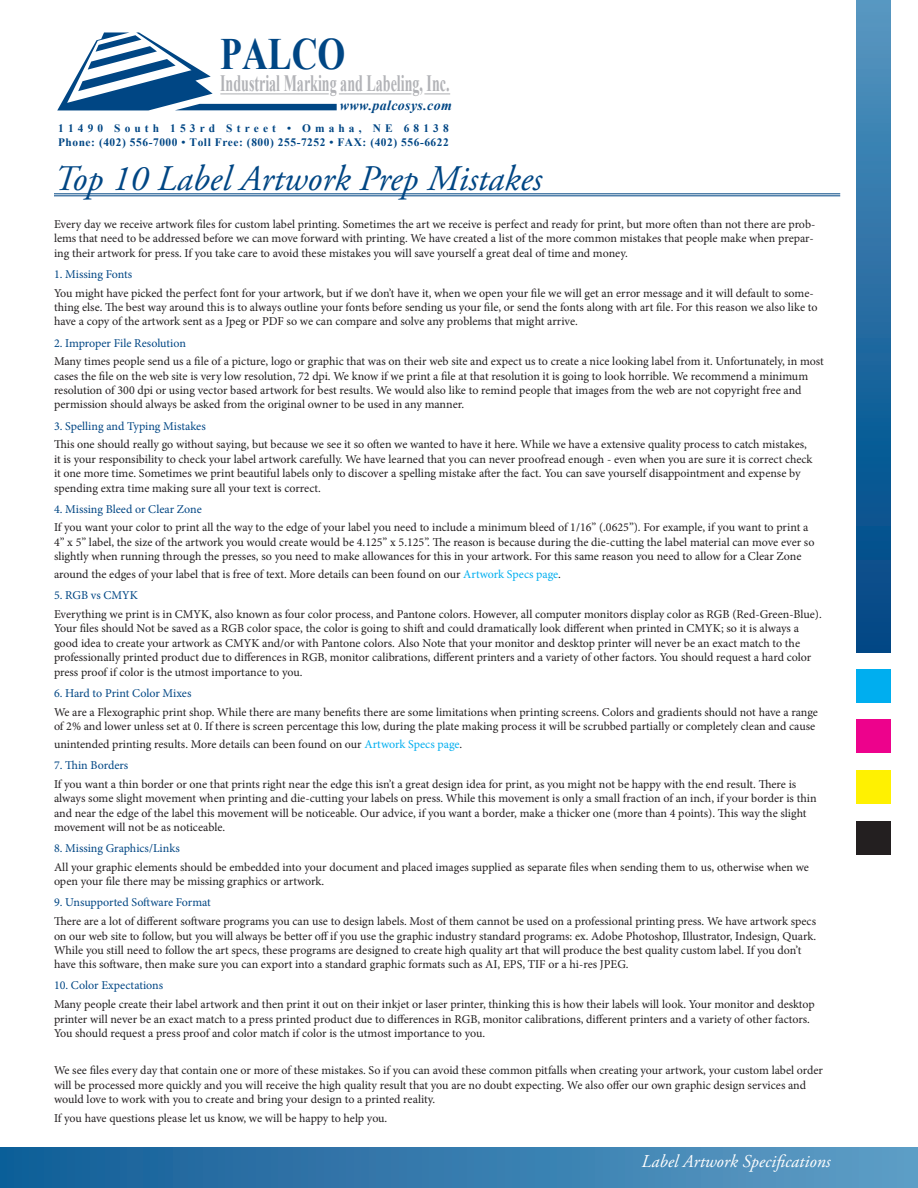
<style>
.page{position:relative;width:918px;height:1188px;background:#fff}
.page>*{position:absolute;margin:0;border:0;box-sizing:border-box;transform-origin:0 0}
.t1{font:700 44.85px "Times New Roman";color:#004684;scale:.8 1}
.t2{font:italic 36px "Adobe Garamond Pro";color:#004684}
.t3{font:700 23.4px "Times New Roman";color:#b2b3b7;scale:.6 1}
.t4{font:italic 18px "Adobe Garamond Pro";color:#fff}
.t5{font:italic 700 13.95px "Times New Roman";letter-spacing:.025em;color:#004684}
.t6{font:12px/14.4px "Minion Pro";letter-spacing:-.005em;color:#231f20}
.t7{font:12px "Minion Pro";letter-spacing:-.005em;color:#004684}
.t8{font:700 11.4px/13.6px "Times New Roman";letter-spacing:.05em;color:#004684}
.s1{color:#00aeef}
</style>
<div class="page">
<svg style="left:424px;top:93px;width:26px;height:1px"></svg>
<hr style="left:339px;top:93px;width:72px;height:1px;background:#b2b3b7">
<svg style="left:57px;top:32px;width:280px;height:78px"></svg>
<div style="left:856px;top:0;width:35px;height:652px;background:linear-gradient(to bottom,#5295c0,#004484)"></div>
<div style="left:856px;top:669px;width:35px;height:34px;background:#00aeef"></div>
<div style="left:856px;top:770px;width:35px;height:34px;background:#fff101"></div>
<div style="left:856px;top:720px;width:35px;height:33px;background:#ed028c"></div>
<div style="left:856px;top:821px;width:35px;height:34px;background:#231f20"></div>
<div style="left:0;top:1148px;width:918px;height:40px;background:linear-gradient(to right,#125d97,#5e9dc5)"></div>
<hr style="left:54px;top:193px;width:786px;height:1px;background:#004684">
<hr style="left:54px;top:195px;width:786px;height:1px;background:#004684">
<h1 class="t1" style="left:220px;top:23px;width:158px">PALCO</h1>
<h3 class="t3" style="left:220px;top:67px;width:384px">Industrial Marking and Labeling, Inc.</h3>
<p class="t8" style="left:58px;top:121px;width:392px">11490 South 153rd Street • Omaha, NE 68138<br>Phone: (402) 556-7000 • Toll Free: (800) 255-7252 • FAX: (402) 556-6622</p>
<p class="t5" style="left:340px;top:96px;width:114px">www.palcosys.com</p>
<h2 class="t2" style="left:54px;top:157px;width:490px">Top 10 Label Artwork Prep Mistakes</h2>
<p class="t6" style="left:54px;top:217px;width:763px">Every day we receive artwork files for custom label printing. Sometimes the art we receive is perfect and ready for print, but more often than not there are prob&shy;lems that need to be addressed before we can move forward with printing. We have created a list of the more common mistakes that people make when prepar&shy;ing their artwork for press. If you take care to avoid these mistakes you will save yourself a great deal of time and money.</p>
<p class="t7" style="left:54px;top:266px;width:80px">1. Missing Fonts</p>
<p class="t6" style="left:54px;top:286px;width:765px">You might have picked the perfect font for your artwork, but if we don’t have it, when we open your file we will get an error message and it will default to some&shy;thing else. The best way around this is to always outline your fonts before sending us your file, or send the fonts along with art file. For this reason we also like to have a copy of the artwork sent as a Jpeg or PDF so we can compare and solve any problems that might arrive.</p>
<p class="t7" style="left:54px;top:335px;width:134px">2. Improper File Resolution</p>
<p class="t6" style="left:54px;top:354px;width:771px">Many times people send us a file of a picture, logo or graphic that was on their web site and expect us to create a nice looking label from it. Unfortunately, in most cases the file on the web site is very low resolution, 72 dpi. We know if we print a file at that resolution it is going to look horrible. We recommend a minimum resolution of 300 dpi or using vector based artwork for best results. We would also like to remind people that images from the web are not copyright free and permission should always be asked from the original owner to be used in any manner.</p>
<p class="t7" style="left:54px;top:418px;width:153px">3. Spelling and Typing Mistakes</p>
<p class="t6" style="left:54px;top:437px;width:760px">This one should really go without saying, but because we see it so often we wanted to have it here. While we have a extensive quality process to catch mistakes, it is your responsibility to check your label artwork carefully. We have learned that you can never proofread enough - even when you are sure it is correct check it one more time. Sometimes we print beautiful labels only to discover a spelling mistake after the fact. You can save yourself disappointment and expense by spending extra time making sure all your text is correct.</p>
<p class="t7" style="left:54px;top:501px;width:149px">4. Missing Bleed or Clear Zone</p>
<p class="t6" style="left:54px;top:520px;width:762px">If you want your color to print all the way to the edge of your label you need to include a minimum bleed of 1/16” (.0625”). For example, if you want to print a<br>4” x 5” label, the size of the artwork you would create would be 4.125” x 5.125”. The reason is because during the die-cutting the label material can move ever so slightly when running through the presses, so you need to make allowances for this in your artwork. For this same reason you need to allow for a Clear Zone</p>
<p class="t6" style="left:54px;top:567px;width:509px">around the edges of your label that is free of text. More details can been found on our <span class="s1">Artwork Specs page</span>.</p>
<p class="t7" style="left:54px;top:587px;width:85px">5. RGB vs CMYK</p>
<p class="t6" style="left:54px;top:607px;width:769px">Everything we print is in CMYK, also known as four color process, and Pantone colors. However, all computer monitors display color as RGB (Red-Green-Blue).<br>Your files should Not be saved as a RGB color space, the color is going to shift and could dramatically look different when printed in CMYK; so it is always a good idea to create your artwork as CMYK and/or with Pantone colors. Also Note that your monitor and desktop printer will never be an exact match to the professionally printed product due to differences in RGB, monitor calibrations, different printers and a variety of other factors. You should request a hard color press proof if color is the utmost importance to you.</p>
<p class="t7" style="left:54px;top:685px;width:139px">6. Hard to Print Color Mixes</p>
<p class="t6" style="left:54px;top:705px;width:766px">We are a Flexographic print shop. While there are many benefits there are some limitations when printing screens. Colors and gradients should not have a range of 2% and lower unless set at 0. If there is screen percentage this low, during the plate making process it will be scrubbed partially or completely clean and cause</p>
<p class="t6" style="left:54px;top:737px;width:410px">unintended printing results. More details can been found on our <span class="s1">Artwork Specs page</span>.</p>
<p class="t7" style="left:54px;top:757px;width:76px">7. Thin Borders</p>
<p class="t6" style="left:54px;top:777px;width:764px">If you want a thin border or one that prints right near the edge this isn’t a great design idea for print, as you might not be happy with the end result. There is always some slight movement when printing and die-cutting your labels on press. While this movement is only a small fraction of an inch, if your border is thin and near the edge of the label this movement will be noticeable. Our advice, if you want a border, make a thicker one (more than 4 points). This way the slight movement will not be as noticeable.</p>
<p class="t7" style="left:54px;top:840px;width:127px">8. Missing Graphics/Links</p>
<p class="t6" style="left:54px;top:860px;width:757px">All your graphic elements should be embedded into your document and placed images supplied as separate files when sending them to us, otherwise when we open your file there may be missing graphics or artwork.</p>
<p class="t7" style="left:54px;top:895px;width:158px">9. Unsupported Software Format</p>
<p class="t6" style="left:54px;top:914px;width:764px">There are a lot of different software programs you can use to design labels. Most of them cannot be used on a professional printing press. We have artwork specs on our web site to follow, but you will always be better off if you use the graphic industry standard programs: ex. Adobe Photoshop, Illustrator, Indesign, Quark.<br>While you still need to follow the art specs, these programs are designed to create high quality art that will produce the best quality custom label. If you don’t have this software, then make sure you can export into a standard graphic formats such as AI, EPS, TIF or a hi-res JPEG.</p>
<p class="t7" style="left:54px;top:978px;width:111px">10. Color Expectations</p>
<p class="t6" style="left:54px;top:997px;width:762px">Many people create their label artwork and then print it out on their inkjet or laser printer, thinking this is how their labels will look. Your monitor and desktop printer will never be an exact match to a press printed product due to differences in RGB, monitor calibrations, different printers and a variety of other factors.<br>You should request a press proof and color match if color is the utmost importance to you.</p>
<p class="t6" style="left:54px;top:1063px;width:771px">We see files every day that contain one or more of these mistakes. So if you can avoid these common pitfalls when creating your artwork, your custom label order will be processed more quickly and you will receive the high quality result that you are no doubt expecting. We also offer our own graphic design services and would love to work with you to create and bring your design to a printed reality.</p>
<p class="t6" style="left:54px;top:1111px;width:335px">If you have questions please let us know, we will be happy to help you.</p>
<h3 class="t4" style="left:642px;top:1150px;width:190px">Label Artwork Specifications</h3>
</div>
